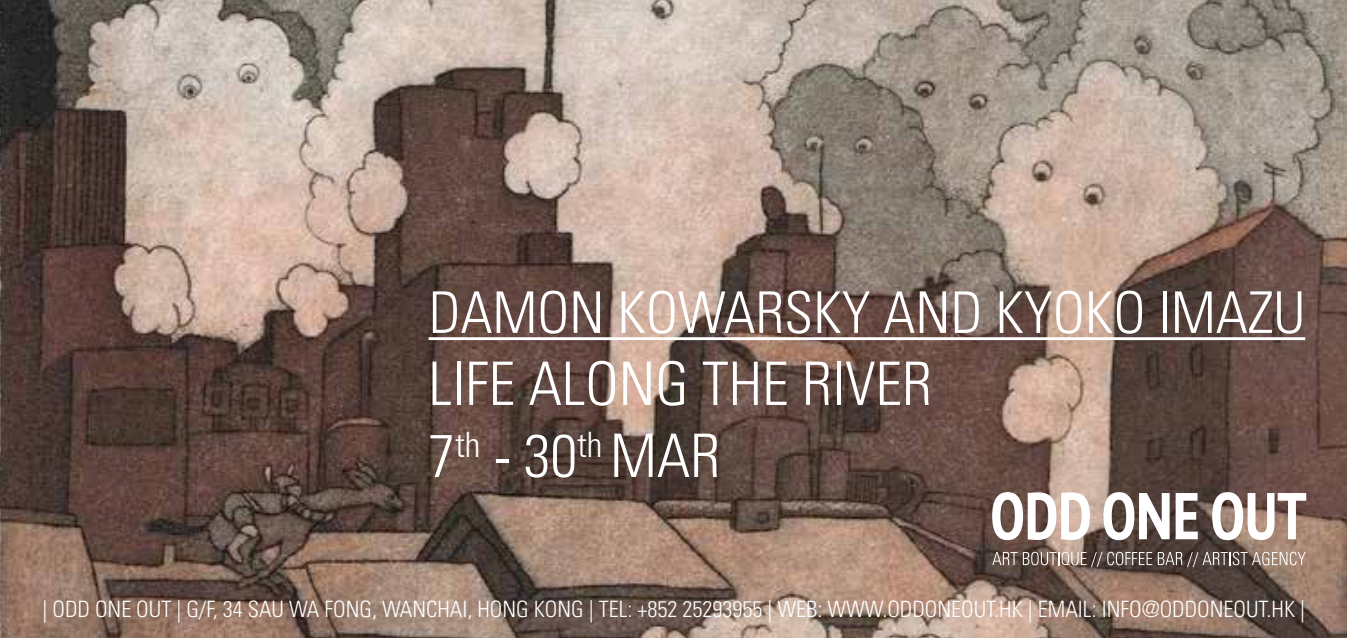
<style>
.page{position:relative;width:1347px;height:638px;background:#fff}
.page>*{position:absolute;margin:0;border:0;box-sizing:border-box;transform-origin:0 0}
.t1{font:300 condensed 60px/72px "Univers LT Std";color:#fff}
.t2{font:300 condensed 57.5px "Univers LT Std";color:#fff}
.t3{font:300 condensed 22.5px "Univers LT Std";color:#fff}
</style>
<div class="page">
<img style="left:0;top:0;width:1346px;height:638px">
<hr style="left:428px;top:337px;width:877px;height:3px;background:#fff">
<svg style="left:992px;top:552px;width:37px;height:13px"></svg>
<svg style="left:1031px;top:552px;width:7px;height:13px"></svg>
<svg style="left:1032px;top:553px;width:5px;height:11px"></svg>
<svg style="left:1040px;top:552px;width:74px;height:15px"></svg>
<svg style="left:1115px;top:552px;width:8px;height:13px"></svg>
<svg style="left:1116px;top:553px;width:6px;height:11px"></svg>
<svg style="left:1125px;top:552px;width:180px;height:15px"></svg>
<svg style="left:992px;top:492px;width:98px;height:48px"></svg>
<svg style="left:1212px;top:492px;width:94px;height:48px"></svg>
<svg style="left:1175px;top:493px;width:22px;height:46px"></svg>
<svg style="left:1103px;top:492px;width:66px;height:48px"></svg>
<h2 class="t2" style="left:428px;top:278px;width:878px">DAMON KOWARSKY AND KYOKO IMAZU</h2>
<h1 class="t1" style="left:428px;top:348px;width:505px">LIFE ALONG THE RIVER<br>7<sup>th</sup> - 30<sup>th</sup> MAR</h1>
<p class="t3" style="left:43px;top:595px;width:1264px">| ODD ONE OUT | G/F, 34 SAU WA FONG, WANCHAI, HONG KONG | TEL: +852 25293955 | WEB: WWW.ODDONEOUT.HK | EMAIL: INFO@ODDONEOUT.HK |</p>
</div>
